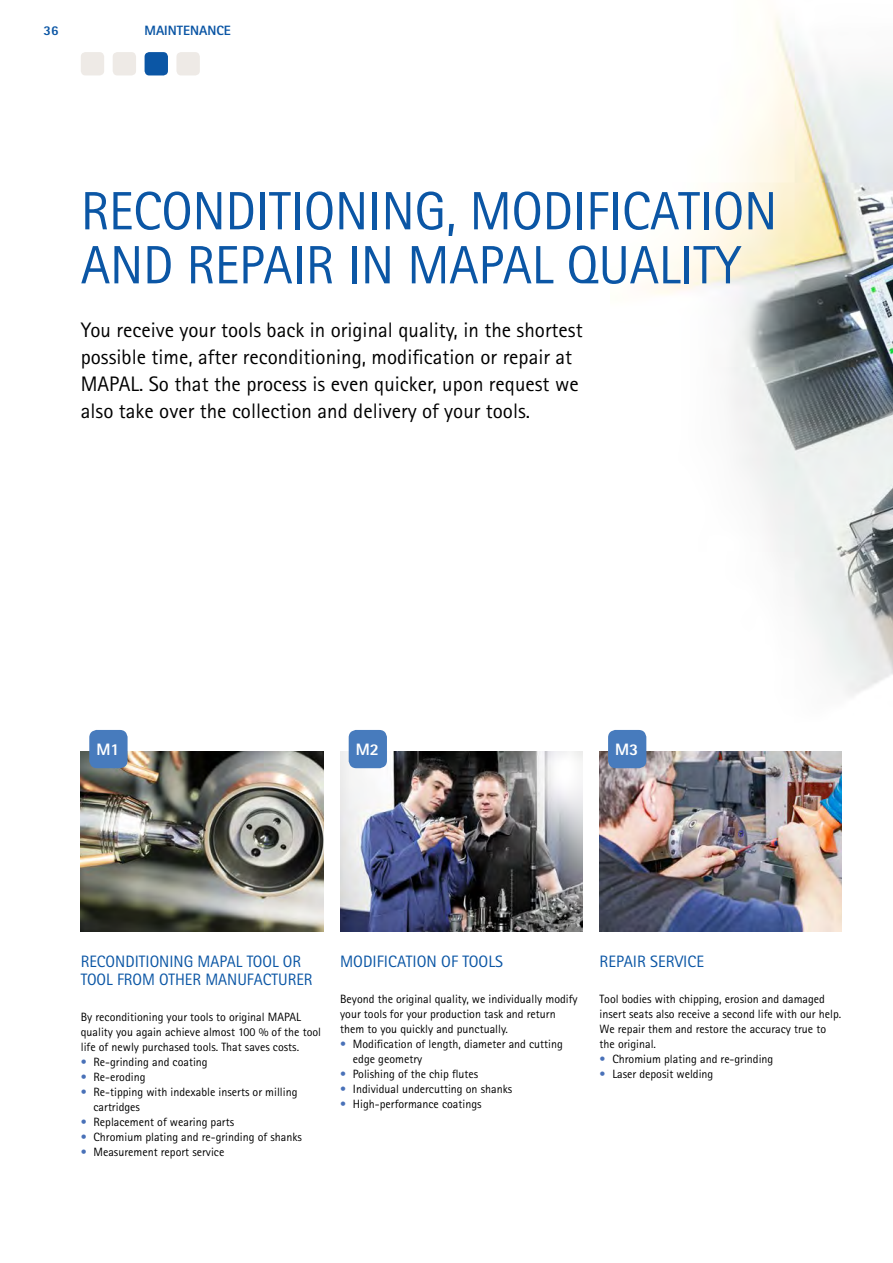
<style>
.page{position:relative;width:893px;height:1263px;background:#fff}
.page>*{position:absolute;margin:0;border:0;box-sizing:border-box;transform-origin:0 0}
.t1{font:54px/54px "Rotis Sans Serif W1 G";letter-spacing:-.005em;color:#0b56a5}
.t2{font:21px/27px "Rotis Sans Serif W1 G";color:#000}
.t3{font:16.5px/18px "Rotis Sans Serif W1 G";color:#0b56a5}
.t4{font:800 16.5px "Rotis Sans Serif W1 G";color:#fff}
.t5{font:800 13.5px "Rotis Sans Serif W1 G";color:#0b56a5}
.t6{font:12px/15px "Rotis Sans Serif W1 G";color:#000}
.s1{color:#4971b8}
</style>
<div class="page">
<img style="left:612px;top:16px;width:281px;height:736px">
<img style="left:81px;top:752px;width:242px;height:179px">
<img style="left:340px;top:752px;width:243px;height:179px">
<img style="left:600px;top:752px;width:242px;height:179px">
<div style="left:81px;top:52px;width:23px;height:23px;background:#eae5e0;border-radius:5px"></div>
<div style="left:113px;top:52px;width:23px;height:23px;background:#eae5e0;border-radius:5px"></div>
<div style="left:176px;top:52px;width:24px;height:23px;background:#eae5e0;border-radius:5px"></div>
<div style="left:145px;top:52px;width:23px;height:23px;background:#0b56a5;border-radius:5px"></div>
<div style="left:89px;top:730px;width:39px;height:38px;background:#477bbd;border-radius:8px"></div>
<div style="left:349px;top:730px;width:38px;height:38px;background:#477bbd;border-radius:8px"></div>
<div style="left:608px;top:730px;width:38px;height:38px;background:#477bbd;border-radius:8px"></div>
<p class="t5" style="left:44px;top:22px;width:17px">36</p>
<p class="t5" style="left:145px;top:22px;width:88px">MAINTENANCE</p>
<h1 class="t1" style="left:81px;top:185px;width:698px">RECONDITIONING, MODIFICATION<br>AND REPAIR IN MAPAL QUALITY</h1>
<p class="t2" style="left:81px;top:317px;width:503px">You receive your tools back in original quality, in the shortest possible time, after reconditioning, modification or repair at MAPAL. So that the process is even quicker, upon request we also take over the collection and delivery of your tools.</p>
<h3 class="t4" style="left:96px;top:739px;width:25px">M1</h3>
<h3 class="t4" style="left:356px;top:739px;width:25px">M2</h3>
<h3 class="t4" style="left:615px;top:739px;width:25px">M3</h3>
<h3 class="t3" style="left:81px;top:953px;width:233px">RECONDITIONING MAPAL TOOL OR<br>TOOL FROM OTHER MANUFACTURER</h3>
<p class="t6" style="left:81px;top:1010px;width:242px">By reconditioning your tools to original MAPAL quality you again achieve almost 100 % of the tool life of newly purchased tools. That saves costs.</p>
<p class="t6" style="left:81px;top:1055px;width:128px"><span class="s1">•</span> Re-grinding and coating</p>
<p class="t6" style="left:81px;top:1070px;width:66px"><span class="s1">•</span> Re-eroding</p>
<p class="t6" style="left:94px;top:1085px;width:205px;text-indent:-13px"><span class="s1">•</span> Re-tipping with indexable inserts or milling cartridges</p>
<p class="t6" style="left:81px;top:1115px;width:155px"><span class="s1">•</span> Replacement of wearing parts</p>
<p class="t6" style="left:81px;top:1130px;width:223px"><span class="s1">•</span> Chromium plating and re-grinding of shanks</p>
<p class="t6" style="left:81px;top:1145px;width:145px"><span class="s1">•</span> Measurement report service</p>
<h3 class="t3" style="left:340px;top:953px;width:164px">MODIFICATION OF TOOLS</h3>
<p class="t6" style="left:340px;top:992px;width:239px">Beyond the original quality, we individually modify your tools for your production task and return them to you quickly and punctually.</p>
<p class="t6" style="left:353px;top:1037px;width:211px;text-indent:-13px"><span class="s1">•</span> Modification of length, diameter and cutting edge geometry</p>
<p class="t6" style="left:340px;top:1067px;width:140px"><span class="s1">•</span> Polishing of the chip flutes</p>
<p class="t6" style="left:340px;top:1082px;width:174px"><span class="s1">•</span> Individual undercutting on shanks</p>
<p class="t6" style="left:340px;top:1097px;width:143px"><span class="s1">•</span> High-performance coatings</p>
<h3 class="t3" style="left:600px;top:953px;width:106px">REPAIR SERVICE</h3>
<p class="t6" style="left:600px;top:992px;width:243px">Tool bodies with chipping, erosion and damaged insert seats also receive a second life with our help.<br>We repair them and restore the accuracy true to the original.</p>
<p class="t6" style="left:600px;top:1052px;width:175px"><span class="s1">•</span> Chromium plating and re-grinding</p>
<p class="t6" style="left:600px;top:1067px;width:115px"><span class="s1">•</span> Laser deposit welding</p>
</div>
